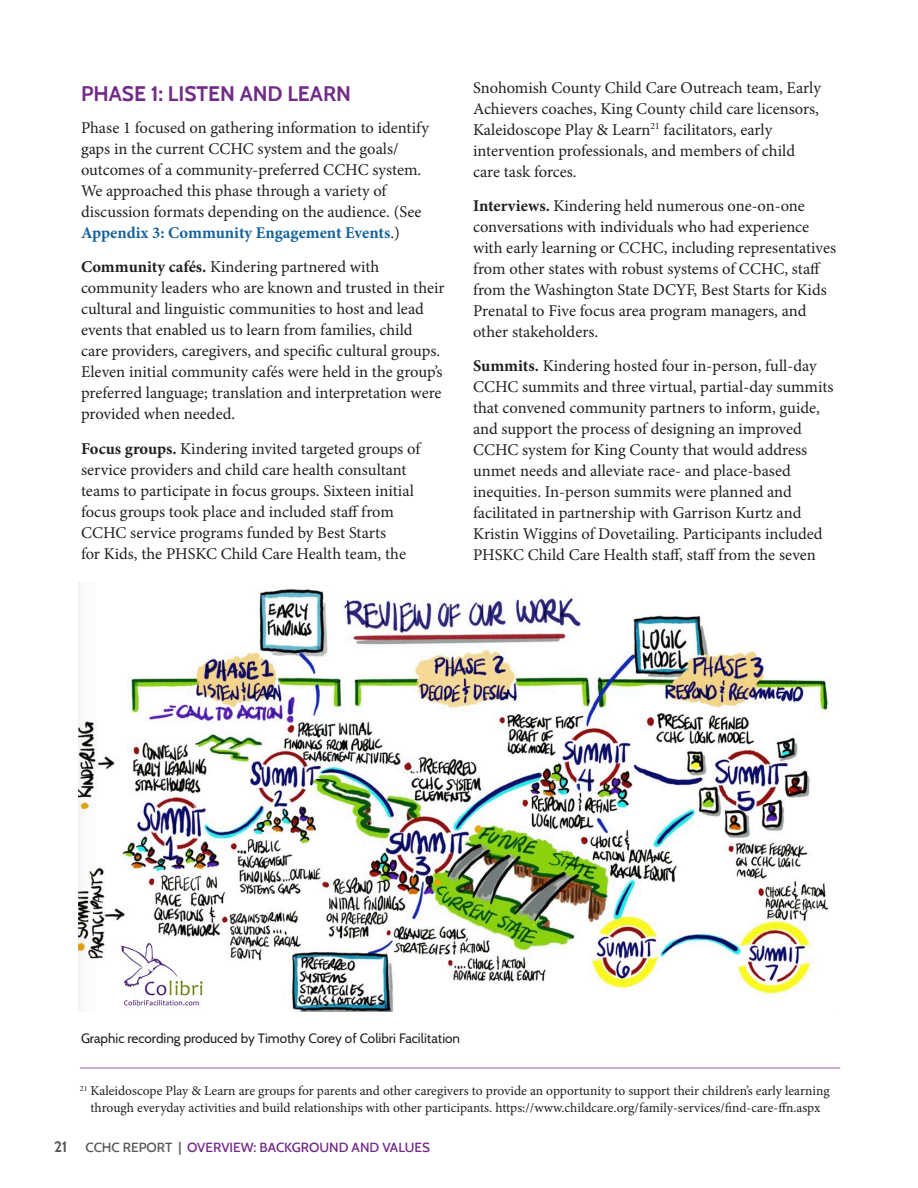
<style>
.page{position:relative;width:918px;height:1188px;background:#fff}
.page>*{position:absolute;margin:0;border:0;box-sizing:border-box;transform-origin:0 0}
.t1{font:700 21px "Cabin";color:#722c87}
.body{font:16.5px/21px "Minion Pro";color:#231f20}
.footnote-first{font:13.5px/16.2px "Minion Pro";color:#231f20;text-align:center}
.t2{font:13.5px "Cabin";color:#231f20}
.footer-section{font:500 13.5px "Cabin";color:#722c87}
.s1{font-weight:700;color:#15629b}
.s2{font-weight:700}
.s3{font-weight:700;font-size:15px;color:#57585a}
.s4{color:#57585a}
</style>
<div class="page">
<hr style="left:80px;top:1068px;width:760px;height:1px;background:#9c60a8">
<img style="left:79px;top:582px;width:750px;height:429px">
<p class="t1" style="left:81px;top:77px;width:272px">PHASE 1: LISTEN AND LEARN</p>
<p class="body" style="left:81px;top:117px;width:349px">Phase 1 focused on gathering information to identify gaps in the current CCHC system and the goals/ outcomes of a community-preferred CCHC system.<br>We approached this phase through a variety of discussion formats depending on the audience. (See <span class="s1">Appendix 3: Community Engagement Events</span>.)</p>
<p class="body" style="left:81px;top:257px;width:365px"><span class="s2">Community cafés.</span> Kindering partnered with community leaders who are known and trusted in their cultural and linguistic communities to host and lead events that enabled us to learn from families, child<br>care providers, caregivers, and specific cultural groups.<br>Eleven initial community cafés were held in the group’s preferred language; translation and interpretation were provided when needed.</p>
<p class="body" style="left:81px;top:438px;width:341px"><span class="s2">Focus groups.</span> Kindering invited targeted groups of service providers and child care health consultant teams to participate in focus groups. Sixteen initial focus groups took place and included staff from CCHC service programs funded by Best Starts<br>for Kids, the PHSKC Child Care Health team, the</p>
<p class="body" style="left:473px;top:77px;width:349px">Snohomish County Child Care Outreach team, Early Achievers coaches, King County child care licensors, Kaleidoscope Play &amp; Learn<sup>21</sup> facilitators, early intervention professionals, and members of child care task forces.</p>
<p class="body" style="left:473px;top:195px;width:365px"><span class="s2">Interviews.</span> Kindering held numerous one-on-one conversations with individuals who had experience with early learning or CCHC, including representatives from other states with robust systems of CCHC, staff from the Washington State DCYF, Best Starts for Kids Prenatal to Five focus area program managers, and other stakeholders.</p>
<p class="body" style="left:473px;top:355px;width:362px"><span class="s2">Summits.</span> Kindering hosted four in-person, full-day CCHC summits and three virtual, partial-day summits that convened community partners to inform, guide, and support the process of designing an improved CCHC system for King County that would address unmet needs and alleviate race- and place-based inequities. In-person summits were planned and facilitated in partnership with Garrison Kurtz and Kristin Wiggins of Dovetailing. Participants included PHSKC Child Care Health staff, staff from the seven</p>
<p class="t2" style="left:81px;top:1028px;width:381px">Graphic recording produced by Timothy Corey of Colibri Facilitation</p>
<p class="footnote-first" style="left:80px;top:1083px;width:751px"><sup>21</sup> Kaleidoscope Play &amp; Learn are groups for parents and other caregivers to provide an opportunity to support their children’s early learning through everyday activities and build relationships with other participants. https://www.childcare.org/family-services/find-care-ffn.aspx</p>
<p class="footer-section" style="left:54px;top:1137px;width:378px"><span class="s3">21</span> <span class="s4">CCHC REPORT |</span> OVERVIEW: BACKGROUND AND VALUES</p>
</div>
